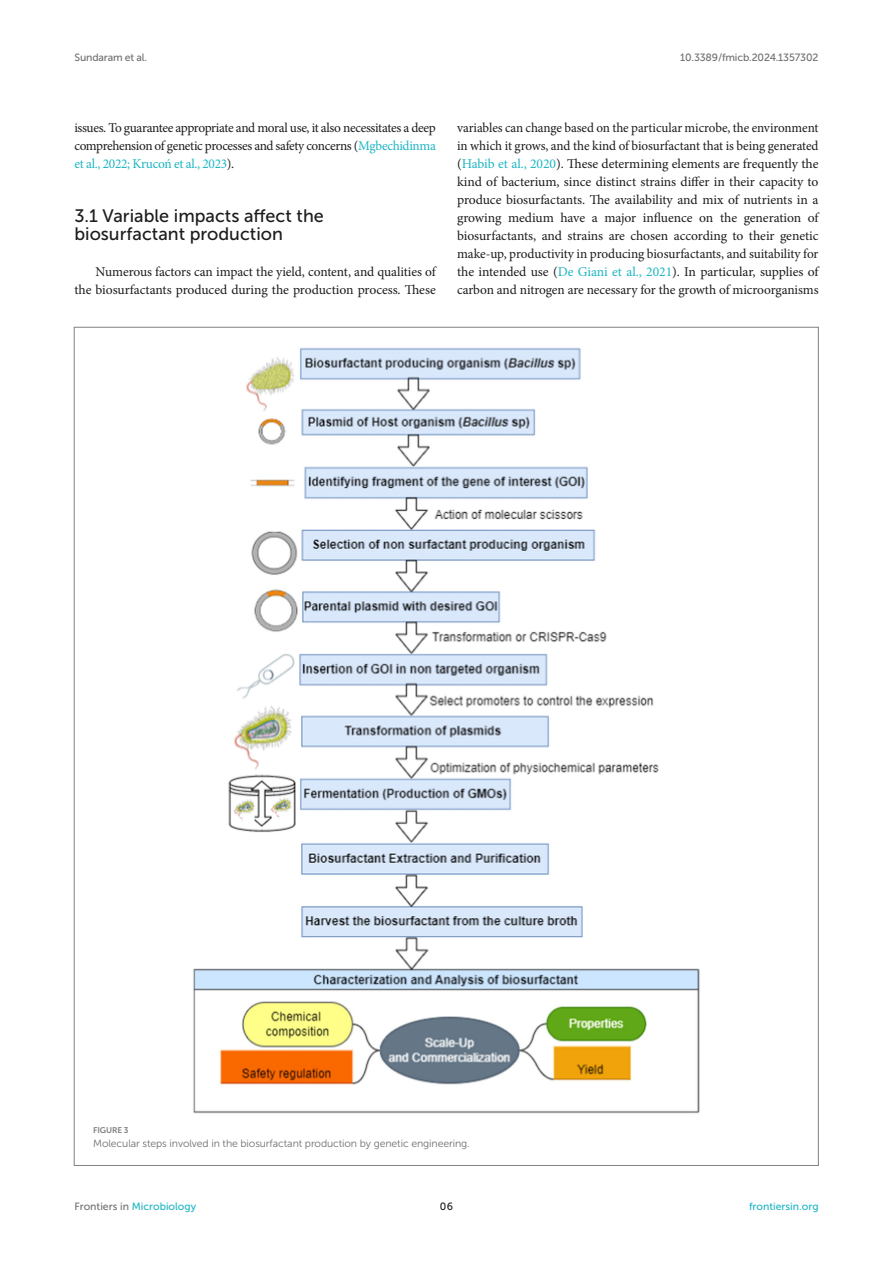
<style>
.page{position:relative;width:893px;height:1263px;background:#fff}
.page>*{position:absolute;margin:0;border:0;box-sizing:border-box;transform-origin:0 0}
.HEAD_2{font:18px/18px "Museo Sans 500";color:#1b1c1b}
.TEXT_FLUSH{font:13.5px/18px "Minion Pro";letter-spacing:-.01em;color:#1b1c1b;text-align:justify}
.FIG_LEG{font:10.5px "Museo Sans 300";letter-spacing:-.01em;color:#706f70}
.t1{font:10.5px "Museo Sans 500";letter-spacing:-.015em;color:#706f70}
.t2{font:10.5px "Museo Sans 500";color:#1db5c3}
.t3{font:10.5px "Museo Sans 500";color:#1b1c1b}
.FIG_HD{font:8.25px "Museo Sans 700";letter-spacing:-.01em;color:#7e7f7f}
.s1{color:#1db5c3}
.s2{color:#706f70}
</style>
<div class="page">
<img style="left:193px;top:347px;width:507px;height:767px">
<p class="t1" style="left:74px;top:51px;width:74px">Sundaram et al.</p>
<p class="t1" style="left:680px;top:51px;width:140px">10.3389/fmicb.2024.1357302</p>
<p class="TEXT_FLUSH" style="left:74px;top:119px;width:363px">issues. To guarantee appropriate and moral use, it also necessitates a deep comprehension of genetic processes and safety concerns (<span class="s1">Mgbechidinma et al., 2022; Krucoń et al., 2023</span>).</p>
<p class="HEAD_2" style="left:74px;top:207px;width:251px">3.1 Variable impacts affect the biosurfactant production</p>
<p class="TEXT_FLUSH" style="left:74px;top:263px;width:363px;text-align:right">Numerous factors can impact the yield, content, and qualities of<br>the biosurfactants produced during the production process. These</p>
<p class="TEXT_FLUSH" style="left:457px;top:119px;width:363px">variables can change based on the particular microbe, the environment in which it grows, and the kind of biosurfactant that is being generated (<span class="s1">Habib et al., 2020</span>). These determining elements are frequently the kind of bacterium, since distinct strains differ in their capacity to produce biosurfactants. The availability and mix of nutrients in a growing medium have a major influence on the generation of biosurfactants, and strains are chosen according to their genetic make-up, productivity in producing biosurfactants, and suitability for the intended use (<span class="s1">De Giani et al., 2021</span>). In particular, supplies of carbon and nitrogen are necessary for the growth of microorganisms</p>
<p class="FIG_HD" style="left:93px;top:1125px;width:37px">FIGURE 3</p>
<p class="FIG_LEG" style="left:93px;top:1137px;width:378px">Molecular steps involved in the biosurfactant production by genetic engineering.</p>
<p class="t2" style="left:74px;top:1200px;width:123px"><span class="s2">Frontiers in</span> Microbiology</p>
<p class="t3" style="left:440px;top:1200px;width:15px">06</p>
<p class="t2" style="left:749px;top:1200px;width:71px">frontiersin.org</p>
</div>
